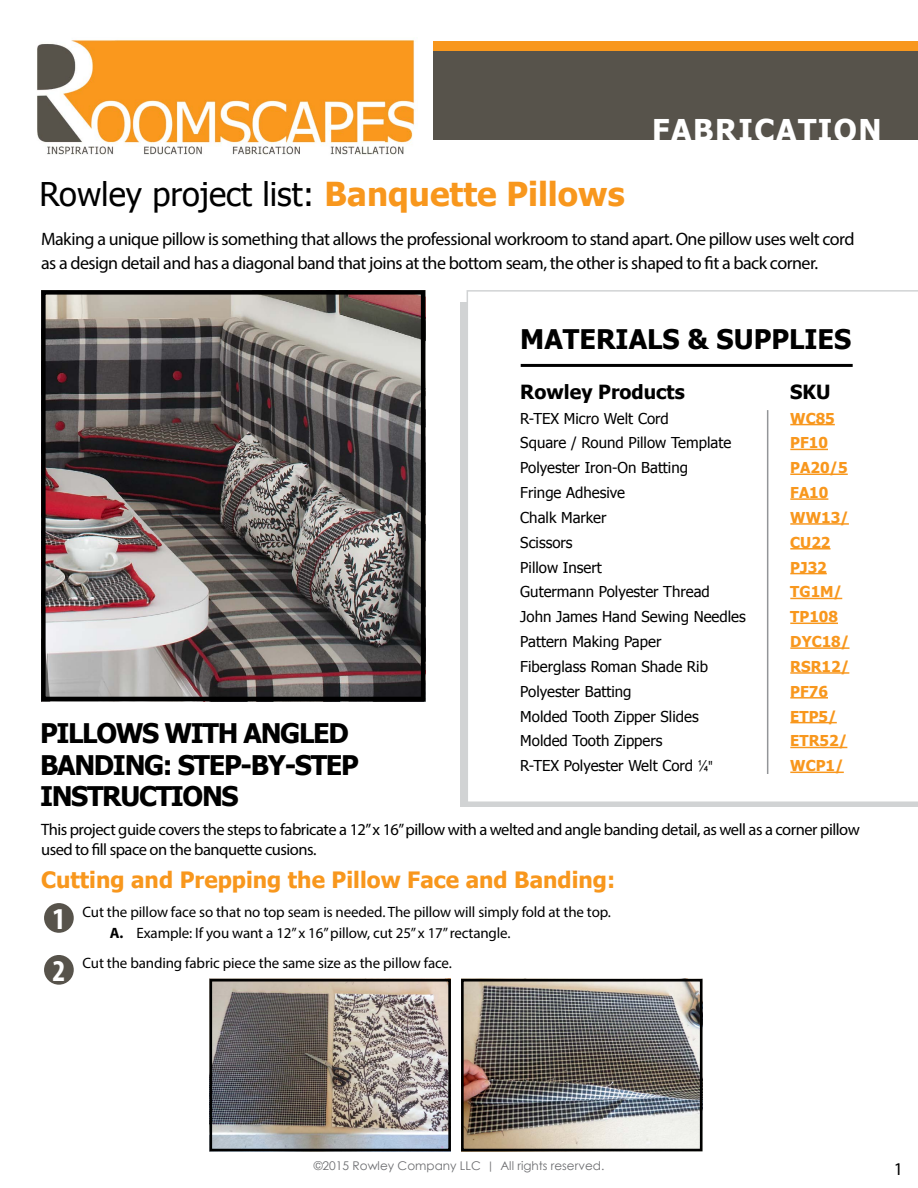
<style>
.page{position:relative;width:918px;height:1188px;background:#fff}
.page>*{position:absolute;margin:0;border:0;box-sizing:border-box;transform-origin:0 0}
.t1{font:32.7px "Tahoma";color:#000}
.t2{font:700 30px "Tahoma";letter-spacing:.05em;color:#fff}
.t3{font:700 27px/31.5px "Tahoma";letter-spacing:-.05em;color:#000}
.t4{font:700 27px "Tahoma";color:#000}
.t5{font:700 22.5px "Tahoma";color:#f8971d}
.t6{font:700 19.5px "Tahoma";color:#000}
.t7{font:18px/24px "Myriad Pro";letter-spacing:-.03em;color:#000}
.t8{font:16.5px/19.5px "Myriad Pro";letter-spacing:-.03em;color:#000}
.t9{font:15px "Tahoma";color:#000}
.t10{font:15px/21px "Myriad Pro";letter-spacing:-.01em;color:#000}
.t11{font:700 15px "Tahoma";color:#f8971d}
.t12{font:12px "Century Gothic";color:#6d6e71}
.s1{font-weight:700;font-size:33px;color:#f8971d}
.s2{font-family:"Arial Narrow"}
.s3{font-family:"Franklin Gothic"}
.s4{font-weight:700;font-stretch:condensed;font-size:30.45px;color:#fff}
.s5{font-weight:700}
.s6{font-family:"Tw Cen"}
</style>
<div class="page">
<div style="left:434px;top:41px;width:484px;height:99px;background:#57534b"></div>
<img style="left:37px;top:40px;width:379px;height:115px">
<div style="left:434px;top:41px;width:484px;height:10px;background:#f8971d"></div>
<div style="left:461px;top:302px;width:457px;height:505px;background:#d1d3d4"></div>
<div style="left:467px;top:290px;width:451px;height:512px;background:#fff"></div>
<hr style="left:521px;top:364px;width:332px;height:3px;background:#000">
<hr style="left:790px;top:424px;width:45px;height:1px;background:#f8971d">
<hr style="left:790px;top:449px;width:38px;height:1px;background:#f8971d">
<hr style="left:790px;top:474px;width:58px;height:1px;background:#f8971d">
<hr style="left:790px;top:498px;width:38px;height:2px;background:#f8971d">
<hr style="left:790px;top:523px;width:59px;height:2px;background:#f8971d">
<hr style="left:790px;top:548px;width:41px;height:2px;background:#f8971d">
<hr style="left:790px;top:573px;width:37px;height:1px;background:#f8971d">
<hr style="left:790px;top:598px;width:52px;height:1px;background:#f8971d">
<hr style="left:790px;top:623px;width:48px;height:1px;background:#f8971d">
<hr style="left:790px;top:647px;width:60px;height:2px;background:#f8971d">
<hr style="left:790px;top:672px;width:59px;height:2px;background:#f8971d">
<hr style="left:790px;top:697px;width:38px;height:2px;background:#f8971d">
<hr style="left:790px;top:722px;width:47px;height:1px;background:#f8971d">
<hr style="left:790px;top:747px;width:57px;height:1px;background:#f8971d">
<hr style="left:790px;top:772px;width:54px;height:1px;background:#f8971d">
<hr style="left:767px;top:410px;width:1px;height:364px;background:#939598">
<div style="left:44px;top:903px;width:30px;height:30px;background:#57534b;border-radius:50%"></div>
<div style="left:44px;top:955px;width:30px;height:30px;background:#57534b;border-radius:50%"></div>
<img style="left:46px;top:295px;width:374px;height:401px">
<div style="left:41px;top:290px;width:384px;height:411px;border:4px solid #000"></div>
<img style="left:465px;top:983px;width:234px;height:164px">
<div style="left:461px;top:979px;width:242px;height:172px;border:3px solid #000"></div>
<img style="left:213px;top:983px;width:234px;height:164px">
<div style="left:209px;top:979px;width:242px;height:172px;border:3px solid #000"></div>
<h2 class="t2" style="left:652px;top:109px;width:231px">FABRICATION</h2>
<h1 class="t1" style="left:40px;top:172px;width:587px">Rowley project list: <span class="s1">Banquette Pillows</span></h1>
<p class="t7" style="left:41px;top:226px;width:815px">Making a unique pillow is something that allows the professional workroom to stand apart. One pillow uses welt cord as a design detail and has a diagonal band that joins at the bottom seam, the other is shaped to fit a back corner.</p>
<h3 class="t3" style="left:40px;top:716px;width:320px">PILLOWS WITH ANGLED<br>BANDING: STEP-BY-STEP<br>INSTRUCTIONS</h3>
<h3 class="t4" style="left:520px;top:320px;width:333px">MATERIALS &amp; SUPPLIES</h3>
<h3 class="t6" style="left:520px;top:378px;width:166px">Rowley Products</h3>
<h3 class="t6" style="left:790px;top:378px;width:42px">SKU</h3>
<p class="t9" style="left:520px;top:408px;width:150px">R-TEX Micro Welt Cord</p>
<p class="t11" style="left:790px;top:408px;width:46px">WC85</p>
<p class="t9" style="left:520px;top:433px;width:212px">Square / Round Pillow Template</p>
<p class="t11" style="left:790px;top:432px;width:39px">PF10</p>
<p class="t9" style="left:520px;top:458px;width:169px">Polyester Iron-On Batting</p>
<p class="t11" style="left:790px;top:457px;width:59px">PA20/5</p>
<p class="t9" style="left:520px;top:483px;width:106px">Fringe Adhesive</p>
<p class="t11" style="left:790px;top:482px;width:40px">FA10</p>
<p class="t9" style="left:520px;top:507px;width:88px">Chalk Marker</p>
<p class="t11" style="left:790px;top:507px;width:60px">WW13/</p>
<p class="t9" style="left:520px;top:532px;width:54px">Scissors</p>
<p class="t11" style="left:790px;top:532px;width:42px">CU22</p>
<p class="t9" style="left:520px;top:557px;width:83px">Pillow Insert</p>
<p class="t11" style="left:790px;top:557px;width:38px">PJ32</p>
<p class="t9" style="left:520px;top:582px;width:191px">Gutermann Polyester Thread</p>
<p class="t11" style="left:790px;top:581px;width:53px">TG1M/</p>
<p class="t9" style="left:520px;top:607px;width:227px">John James Hand Sewing Needles</p>
<p class="t11" style="left:790px;top:606px;width:49px">TP108</p>
<p class="t9" style="left:520px;top:632px;width:143px">Pattern Making Paper</p>
<p class="t11" style="left:790px;top:631px;width:61px">DYC18/</p>
<p class="t9" style="left:520px;top:656px;width:189px">Fiberglass Roman Shade Rib</p>
<p class="t11" style="left:790px;top:656px;width:61px">RSR12/</p>
<p class="t9" style="left:520px;top:681px;width:113px">Polyester Batting</p>
<p class="t11" style="left:790px;top:681px;width:39px">PF76</p>
<p class="t9" style="left:520px;top:706px;width:180px">Molded Tooth Zipper Slides</p>
<p class="t11" style="left:790px;top:706px;width:48px">ETP5/</p>
<p class="t9" style="left:520px;top:731px;width:144px">Molded Tooth Zippers</p>
<p class="t11" style="left:790px;top:730px;width:59px">ETR52/</p>
<p class="t9" style="left:520px;top:756px;width:194px">R-TEX Polyester Welt Cord <span class="s2">¼</span><span class="s3">"</span></p>
<p class="t11" style="left:790px;top:755px;width:55px">WCP1/</p>
<p class="t8" style="left:41px;top:820px;width:820px">This project guide covers the steps to fabricate a 12” x 16” pillow with a welted and angle banding detail, as well as a corner pillow used to fill space on the banquette cusions.</p>
<h3 class="t5" style="left:41px;top:864px;width:576px">Cutting and Prepping the Pillow Face and Banding:</h3>
<p class="t10" style="left:110px;top:901px;width:503px;text-indent:-57px"><span class="s4">1</span> Cut the pillow face so that no top seam is needed. The pillow will simply fold at the top.<br><span class="s5">A.</span> Example: If you want a 12” x 16” pillow, cut 25” x 17” rectangle.</p>
<p class="t10" style="left:52px;top:953px;width:401px"><span class="s4">2</span> Cut the banding fabric piece the same size as the pillow face.</p>
<p class="t12" style="left:314px;top:1157px;width:292px">©2015 Rowley Company LLC <span class="s6">|</span> All rights reserved.</p>
<p class="t7" style="left:894px;top:1156px;width:11px">1</p>
</div>
